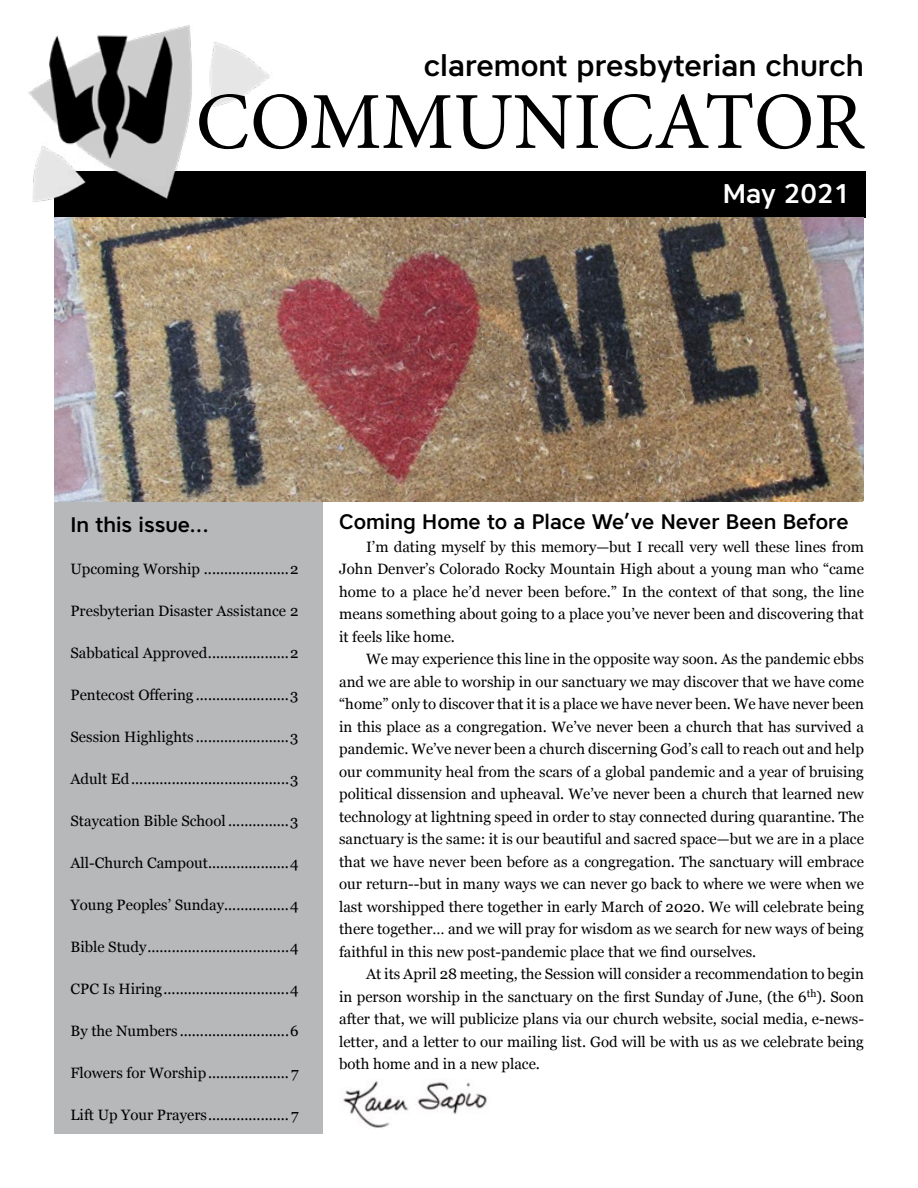
<style>
.page{position:relative;width:918px;height:1188px;background:#fff}
.page>*{position:absolute;margin:0;border:0;box-sizing:border-box;transform-origin:0 0}
.t1{font:81px "Minion Pro";color:#000}
.t2{font:500 30px "Core Sans A55";color:#000}
.t3{font:500 27px "Core Sans A55";color:#fff}
.t4{font:500 21px "Core Sans A55";color:#000}
.t5{font:15px/22.5px "Georgia";color:#000;text-align:justify}
</style>
<div class="page">
<div style="left:55px;top:501px;width:268px;height:632px;background:#b6b8ba"></div>
<div style="left:54px;top:171px;width:811px;height:46px;background:#000"></div>
<img style="left:343px;top:1081px;width:144px;height:47px">
<img style="left:28px;top:25px;width:242px;height:177px">
<img style="left:54px;top:217px;width:809px;height:284px">
<h2 class="t2" style="left:424px;top:46px;width:442px">claremont presbyterian church</h2>
<h1 class="t1" style="left:196px;top:68px;width:670px">COMMUNICATOR</h1>
<h3 class="t3" style="left:723px;top:176px;width:129px">May 2021</h3>
<h3 class="t4" style="left:70px;top:511px;width:140px">In this issue...</h3>
<p class="t5" style="left:70px;top:557px;width:230px">Upcoming Worship .....................2</p>
<p class="t5" style="left:71px;top:599px;width:230px">Presbyterian Disaster Assistance 2</p>
<p class="t5" style="left:71px;top:641px;width:229px">Sabbatical Approved....................2</p>
<p class="t5" style="left:71px;top:683px;width:229px">Pentecost Offering .......................3</p>
<p class="t5" style="left:71px;top:725px;width:230px">Session Highlights .......................3</p>
<p class="t5" style="left:71px;top:767px;width:229px">Adult Ed.......................................3</p>
<p class="t5" style="left:71px;top:809px;width:230px">Staycation Bible School ...............3</p>
<p class="t5" style="left:71px;top:851px;width:230px">All-Church Campout....................4</p>
<p class="t5" style="left:71px;top:893px;width:230px">Young Peoples’ Sunday................4</p>
<p class="t5" style="left:71px;top:935px;width:230px">Bible Study...................................4</p>
<p class="t5" style="left:71px;top:977px;width:230px">CPC Is Hiring...............................4</p>
<p class="t5" style="left:71px;top:1019px;width:230px">By the Numbers ...........................6</p>
<p class="t5" style="left:71px;top:1061px;width:230px">Flowers for Worship.................... 7</p>
<p class="t5" style="left:71px;top:1103px;width:229px">Lift Up Your Prayers.................... 7</p>
<h3 class="t4" style="left:339px;top:508px;width:511px">Coming Home to a Place We’ve Never Been Before</h3>
<p class="t5" style="left:339px;top:535px;width:526px;text-indent:27px">I’m dating myself by this memory—but I recall very well these lines from John Denver’s Colorado Rocky Mountain High about a young man who “came home to a place he’d never been before.” In the context of that song, the line means something about going to a place you’ve never been and discovering that it feels like home.</p>
<p class="t5" style="left:339px;top:647px;width:526px;text-indent:27px">We may experience this line in the opposite way soon. As the pandemic ebbs and we are able to worship in our sanctuary we may discover that we have come “home” only to discover that it is a place we have never been. We have never been in this place as a congregation. We’ve never been a church that has survived a pandemic. We’ve never been a church discerning God’s call to reach out and help our community heal from the scars of a global pandemic and a year of bruising political dissension and upheaval. We’ve never been a church that learned new technology at lightning speed in order to stay connected during quarantine. The sanctuary is the same: it is our beautiful and sacred space—but we are in a place that we have never been before as a congregation. The sanctuary will embrace our return--but in many ways we can never go back to where we were when we last worshipped there together in early March of 2020. We will celebrate being there together… and we will pray for wisdom as we search for new ways of being faithful in this new post-pandemic place that we find ourselves.</p>
<p class="t5" style="left:339px;top:962px;width:526px;text-indent:27px">At its April 28 meeting, the Session will consider a recommendation to begin in person worship in the sanctuary on the first Sunday of June, (the 6<sup>th</sup>). Soon after that, we will publicize plans via our church website, social media, e-news&shy;letter, and a letter to our mailing list. God will be with us as we celebrate being both home and in a new place.</p>
</div>
